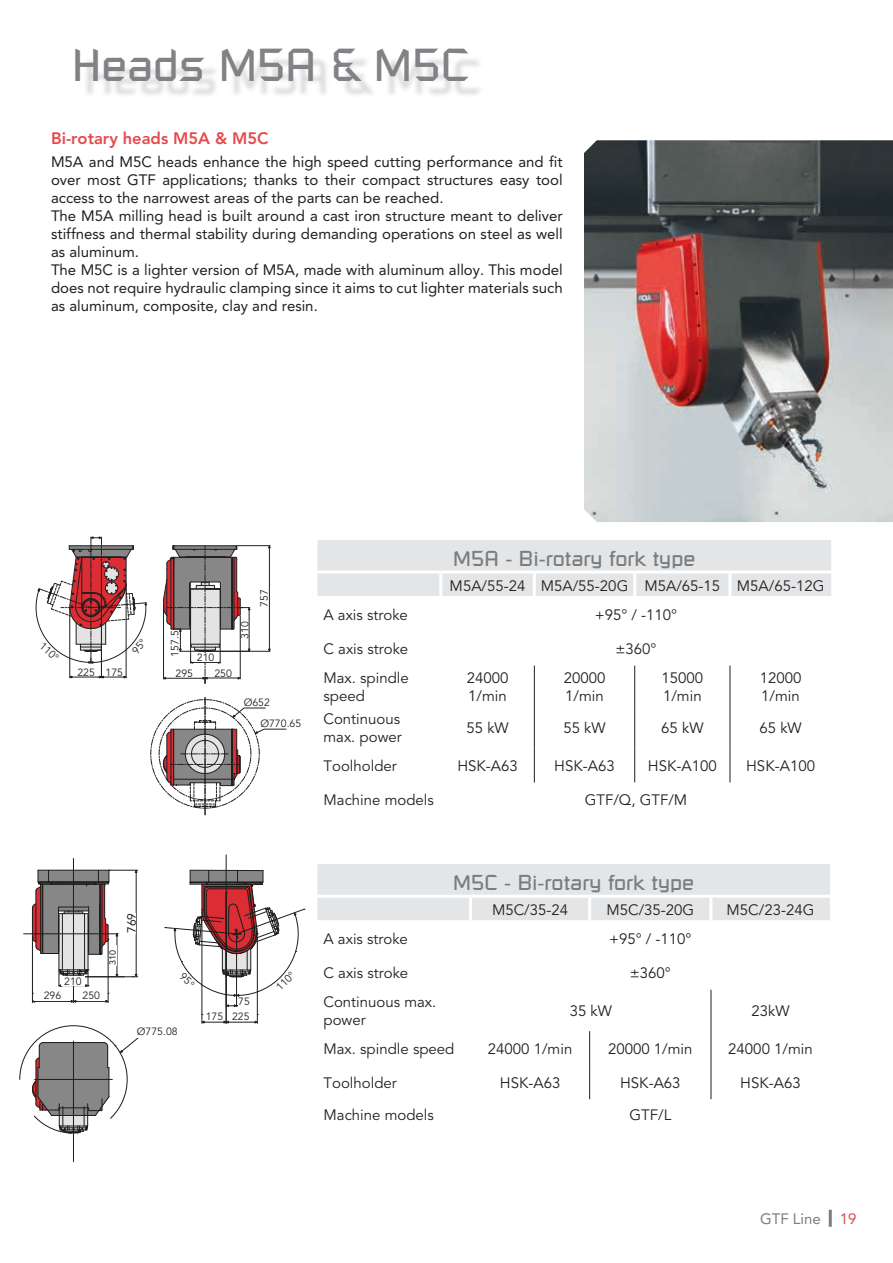
<style>
.page{position:relative;width:893px;height:1263px;background:#fff}
.page>*{position:absolute;margin:0;border:0;box-sizing:border-box;transform-origin:0 0}
.t1{font:45px "Russell Square";color:#808285}
.t2{font:21px "Russell Square";color:#7a7d7f}
.t3{font:800 16.5px "Avenir";color:#e64a4d}
.t4{font:15px/18px "Avenir";color:#231f20}
.t5{font:15px/18px "Avenir";color:#231f20}
.t6{font:15px "Avenir";color:#7a7d7f}
.t7{font:15px "Avenir";color:#e64a4d}
.t8{font:12px "Avenir";color:#231f20}
.t9{font:10.5px/21.5px "Avenir";color:#231f20}
.t10{font:9px "Avenir";color:#231f20}
.t11{font:5.7px "Avenir";color:#000}
</style>
<div class="page">
<hr style="left:829px;top:1210px;width:3px;height:17px;background:#7a7d7f">
<img style="left:584px;top:140px;width:309px;height:382px">
<hr style="left:210px;top:651px;width:60px;height:1px;background:#231f20">
<hr style="left:237px;top:545px;width:33px;height:1px;background:#231f20">
<hr style="left:269px;top:548px;width:1px;height:101px;background:#231f20">
<hr style="left:70px;top:608px;width:1px;height:70px;background:#231f20">
<hr style="left:101px;top:563px;width:1px;height:115px;background:#231f20">
<hr style="left:126px;top:585px;width:1px;height:93px;background:#231f20">
<svg style="left:69px;top:676px;width:57px;height:2px"></svg>
<svg style="left:163px;top:545px;width:88px;height:138px"></svg>
<svg style="left:150px;top:697px;width:136px;height:118px"></svg>
<hr style="left:202px;top:912px;width:1px;height:111px;background:#1d1d1b">
<hr style="left:226px;top:892px;width:1px;height:131px;background:#1d1d1b">
<hr style="left:257px;top:937px;width:1px;height:86px;background:#1d1d1b">
<svg style="left:24px;top:858px;width:114px;height:145px"></svg>
<svg style="left:32px;top:1036px;width:107px;height:125px"></svg>
<svg style="left:202px;top:1021px;width:56px;height:2px"></svg>
<div style="left:61px;top:977px;width:24px;height:9px;background:#fff"></div>
<div style="left:35px;top:991px;width:35px;height:10px;background:#fff"></div>
<div style="left:78px;top:991px;width:27px;height:9px;background:#fff"></div>
<div style="left:109px;top:945px;width:7px;height:20px;background:#fff"></div>
<div style="left:126px;top:913px;width:10px;height:20px;background:#fff"></div>
<div style="left:122px;top:1026px;width:70px;height:12px;background:#fff"></div>
<div style="left:192px;top:653px;width:27px;height:8px;background:#fff"></div>
<div style="left:317px;top:540px;width:514px;height:56px;background:#e4e5e7"></div>
<hr style="left:317px;top:570px;width:124px;height:3px;background:#fff">
<hr style="left:441px;top:570px;width:93px;height:3px;background:#fff">
<hr style="left:534px;top:570px;width:101px;height:3px;background:#fff">
<hr style="left:635px;top:570px;width:95px;height:3px;background:#fff">
<hr style="left:730px;top:570px;width:101px;height:3px;background:#fff">
<hr style="left:439px;top:573px;width:3px;height:23px;background:#fff">
<hr style="left:533px;top:573px;width:3px;height:23px;background:#fff">
<hr style="left:633px;top:573px;width:3px;height:23px;background:#fff">
<hr style="left:728px;top:573px;width:3px;height:23px;background:#fff">
<hr style="left:534px;top:666px;width:1px;height:41px;background:#231f20">
<hr style="left:534px;top:707px;width:1px;height:41px;background:#231f20">
<hr style="left:534px;top:748px;width:1px;height:34px;background:#231f20">
<hr style="left:634px;top:666px;width:1px;height:41px;background:#231f20">
<hr style="left:730px;top:666px;width:1px;height:41px;background:#231f20">
<hr style="left:634px;top:707px;width:1px;height:41px;background:#231f20">
<hr style="left:730px;top:707px;width:1px;height:41px;background:#231f20">
<hr style="left:634px;top:748px;width:1px;height:34px;background:#231f20">
<hr style="left:730px;top:748px;width:1px;height:34px;background:#231f20">
<div style="left:317px;top:864px;width:513px;height:56px;background:#e4e5e7"></div>
<hr style="left:317px;top:895px;width:154px;height:3px;background:#fff">
<hr style="left:471px;top:895px;width:119px;height:3px;background:#fff">
<hr style="left:469px;top:898px;width:3px;height:22px;background:#fff">
<hr style="left:589px;top:1031px;width:1px;height:34px;background:#231f20">
<hr style="left:589px;top:1065px;width:1px;height:34px;background:#231f20">
<hr style="left:711px;top:990px;width:1px;height:41px;background:#231f20">
<hr style="left:711px;top:1031px;width:1px;height:34px;background:#231f20">
<hr style="left:711px;top:1065px;width:1px;height:34px;background:#231f20">
<hr style="left:590px;top:895px;width:121px;height:3px;background:#fff">
<hr style="left:588px;top:898px;width:3px;height:22px;background:#fff">
<hr style="left:711px;top:895px;width:119px;height:3px;background:#fff">
<hr style="left:709px;top:898px;width:3px;height:22px;background:#fff">
<div style="left:83px;top:56px;width:401px;height:42px;background:#7a7d7f;opacity:.3"></div>
<svg style="left:165px;top:855px;width:140px;height:152px"></svg>
<svg style="left:36px;top:536px;width:111px;height:128px"></svg>
<h1 class="t1" style="left:72px;top:38px;width:398px">Heads M5A &amp; M5C</h1>
<p class="t3" style="left:51px;top:129px;width:219px">Bi-rotary heads M5A &amp; M5C</p>
<p class="t4" style="left:51px;top:153px;width:513px">M5A and M5C heads enhance the high speed cutting performance and fit over most GTF applications; thanks to their compact structures easy tool access to the narrowest areas of the parts can be reached.<br>The M5A milling head is built around a cast iron structure meant to deliver stiffness and thermal stability during demanding operations on steel as well as aluminum.<br>The M5C is a lighter version of M5A, made with aluminum alloy. This model does not require hydraulic clamping since it aims to cut lighter materials such as aluminum, composite, clay and resin.</p>
<p class="t9" style="left:48px;top:637px;width:23px;rotate:42deg">110°</p>
<p class="t9" style="left:77px;top:662px;width:19px">225</p>
<p class="t9" style="left:164px;top:657px;width:28px;rotate:-90deg">157.5</p>
<p class="t9" style="left:197px;top:647px;width:19px">210</p>
<p class="t9" style="left:106px;top:662px;width:19px">175</p>
<p class="t9" style="left:214px;top:663px;width:19px">250</p>
<p class="t9" style="left:176px;top:663px;width:19px">295</p>
<p class="t9" style="left:234px;top:638px;width:19px;rotate:-90deg">310</p>
<p class="t9" style="left:254px;top:607px;width:19px;rotate:-90deg">757</p>
<p class="t9" style="left:260px;top:692px;width:42px;text-indent:-17px">Ø652<br>Ø770.65</p>
<h2 class="t2" style="left:453px;top:546px;width:244px">M5A - Bi-rotary fork type</h2>
<p class="t5" style="left:450px;top:577px;width:376px">M5A/55-24 M5A/55-20G M5A/65-15 M5A/65-12G</p>
<p class="t5" style="left:323px;top:606px;width:86px">A axis stroke</p>
<p class="t5" style="left:595px;top:606px;width:84px">+95° / -110°</p>
<p class="t5" style="left:323px;top:640px;width:86px">C axis stroke</p>
<p class="t5" style="left:615px;top:640px;width:43px">±360°</p>
<p class="t5" style="left:323px;top:669px;width:87px">Max. spindle speed</p>
<p class="t5" style="left:467px;top:669px;width:43px">24000<br>1/min</p>
<p class="t5" style="left:564px;top:669px;width:43px">20000<br>1/min</p>
<p class="t5" style="left:661px;top:669px;width:43px">15000<br>1/min</p>
<p class="t5" style="left:760px;top:669px;width:43px">12000<br>1/min</p>
<p class="t5" style="left:323px;top:711px;width:80px">Continuous max. power</p>
<p class="t5" style="left:466px;top:720px;width:44px">55 kW</p>
<p class="t5" style="left:563px;top:720px;width:44px">55 kW</p>
<p class="t5" style="left:661px;top:720px;width:44px">65 kW</p>
<p class="t5" style="left:759px;top:720px;width:44px">65 kW</p>
<p class="t5" style="left:324px;top:757px;width:75px">Toolholder</p>
<p class="t5" style="left:457px;top:757px;width:62px">HSK-A63</p>
<p class="t5" style="left:554px;top:757px;width:62px">HSK-A63</p>
<p class="t5" style="left:648px;top:757px;width:70px">HSK-A100</p>
<p class="t5" style="left:746px;top:757px;width:70px">HSK-A100</p>
<p class="t5" style="left:324px;top:791px;width:112px">Machine models</p>
<p class="t5" style="left:585px;top:791px;width:104px">GTF/Q, GTF/M</p>
<p class="t9" style="left:64px;top:971px;width:19px">210</p>
<p class="t11" style="left:68px;top:979px;width:11px">210</p>
<p class="t9" style="left:44px;top:985px;width:19px">296</p>
<p class="t9" style="left:83px;top:985px;width:19px">250</p>
<p class="t11" style="left:49px;top:995px;width:11px">296</p>
<p class="t11" style="left:87px;top:995px;width:11px">250</p>
<p class="t11" style="left:110px;top:959px;width:11px;rotate:-90deg">310</p>
<p class="t10" style="left:108px;top:965px;width:17px;rotate:-90deg">310</p>
<p class="t8" style="left:125px;top:933px;width:22px;rotate:-90deg">769</p>
<p class="t11" style="left:130px;top:927px;width:11px;rotate:-90deg">769</p>
<p class="t9" style="left:137px;top:1020px;width:42px">Ø775.08</p>
<p class="t11" style="left:144px;top:1030px;width:16px">Ø775</p>
<p class="t9" style="left:238px;top:991px;width:13px">75</p>
<p class="t9" style="left:206px;top:1006px;width:45px">175 225</p>
<p class="t9" style="left:271px;top:981px;width:23px;rotate:-45deg">110°</p>
<h2 class="t2" style="left:453px;top:870px;width:243px">M5C - Bi-rotary fork type</h2>
<p class="t5" style="left:492px;top:901px;width:78px">M5C/35-24</p>
<p class="t5" style="left:606px;top:901px;width:89px">M5C/35-20G</p>
<p class="t5" style="left:727px;top:901px;width:89px">M5C/23-24G</p>
<p class="t5" style="left:323px;top:931px;width:86px">A axis stroke</p>
<p class="t5" style="left:609px;top:931px;width:84px">+95° / -110°</p>
<p class="t5" style="left:323px;top:965px;width:86px">C axis stroke</p>
<p class="t5" style="left:630px;top:965px;width:43px">±360°</p>
<p class="t5" style="left:323px;top:993px;width:114px">Continuous max. power</p>
<p class="t5" style="left:570px;top:1002px;width:44px">35 kW</p>
<p class="t5" style="left:751px;top:1002px;width:40px">23kW</p>
<p class="t5" style="left:323px;top:1040px;width:132px">Max. spindle speed</p>
<p class="t5" style="left:488px;top:1040px;width:86px">24000 1/min</p>
<p class="t5" style="left:608px;top:1040px;width:86px">20000 1/min</p>
<p class="t5" style="left:728px;top:1040px;width:86px">24000 1/min</p>
<p class="t5" style="left:324px;top:1074px;width:75px">Toolholder</p>
<p class="t5" style="left:500px;top:1074px;width:62px">HSK-A63</p>
<p class="t5" style="left:620px;top:1074px;width:62px">HSK-A63</p>
<p class="t5" style="left:740px;top:1074px;width:62px">HSK-A63</p>
<p class="t5" style="left:324px;top:1106px;width:112px">Machine models</p>
<p class="t5" style="left:629px;top:1106px;width:43px">GTF/L</p>
<p class="t6" style="left:760px;top:1210px;width:62px">GTF Line</p>
<p class="t7" style="left:840px;top:1210px;width:18px">19</p>
</div>
